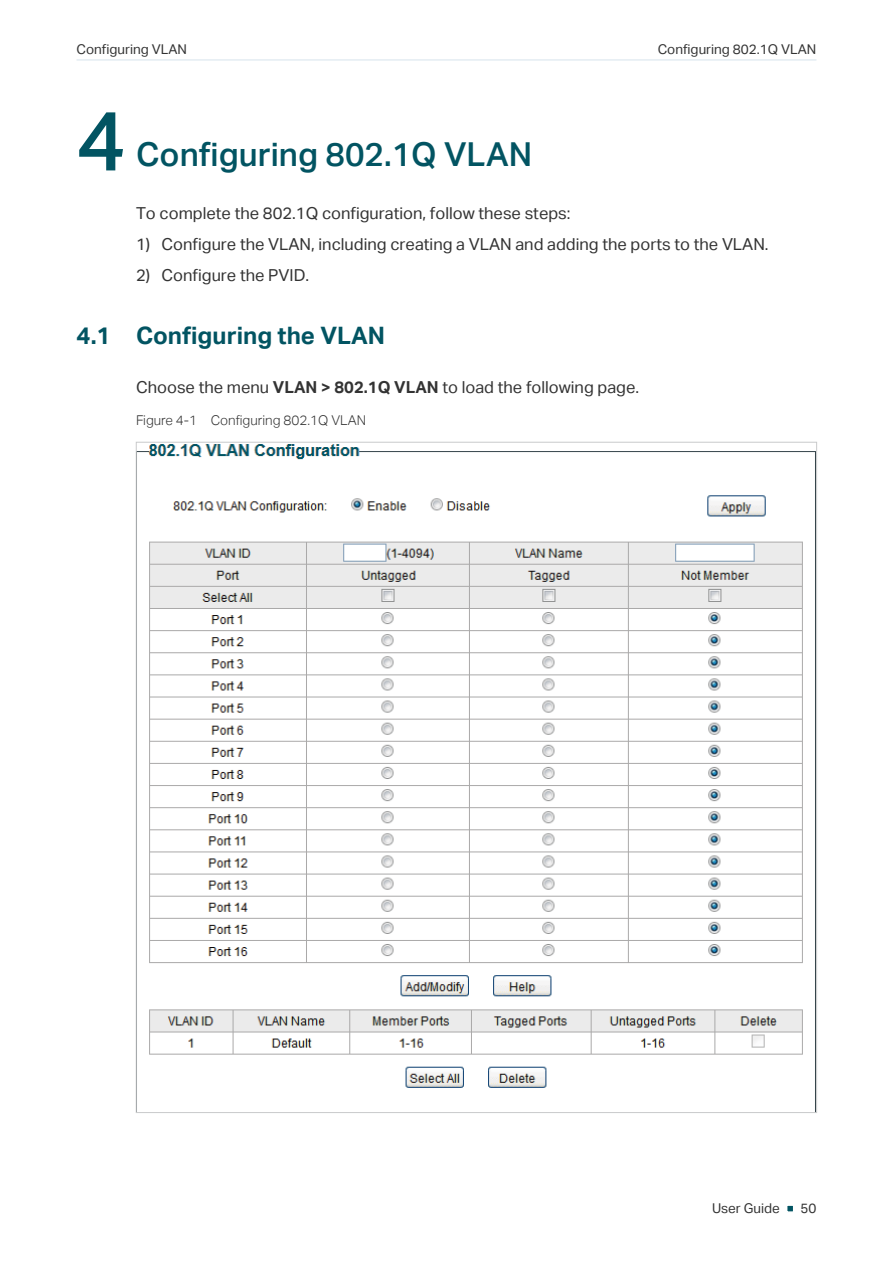
<style>
.page{position:relative;width:893px;height:1263px;background:#fff}
.page>*{position:absolute;margin:0;border:0;box-sizing:border-box;transform-origin:0 0}
.t1{font:84px "TP Link Aktiv Medium";color:#025462}
.t2{font:33px "TP Link Aktiv Medium";color:#025462}
.t3{font:24px "TP Link Aktiv Bold";color:#025462}
.t4{font:16.5px "TP Link Aktiv Regular";color:#333}
.t5{font:13.5px "TP Link Aktiv Regular";color:#333}
.t6{font:13.5px "TP Link Aktiv Light";color:#333}
.s1{font-family:"TP Link Aktiv Bold"}
</style>
<div class="page">
<hr style="left:77px;top:59px;width:739px;height:2px;background:#e4ecf2">
<svg style="left:787px;top:1205px;width:6px;height:7px"></svg>
<img style="left:138px;top:444px;width:677px;height:644px">
<p class="t5" style="left:77px;top:41px;width:112px">Configuring VLAN</p>
<p class="t5" style="left:658px;top:41px;width:160px">Configuring 802.1Q VLAN</p>
<h1 class="t1" style="left:77px;top:92px;width:51px">4</h1>
<h2 class="t2" style="left:136px;top:135px;width:398px">Configuring 802.1Q VLAN</h2>
<p class="t4" style="left:136px;top:203px;width:436px">To complete the 802.1Q configuration, follow these steps:</p>
<p class="t4" style="left:136px;top:234px;width:634px">1) Configure the VLAN, including creating a VLAN and adding the ports to the VLAN.</p>
<p class="t4" style="left:136px;top:265px;width:175px">2) Configure the PVID.</p>
<h3 class="t3" style="left:77px;top:321px;width:310px">4.1 Configuring the VLAN</h3>
<p class="t4" style="left:136px;top:377px;width:505px">Choose the menu <span class="s1">VLAN &gt; 802.1Q VLAN</span> to load the following page.</p>
<p class="t6" style="left:136px;top:413px;width:231px">Figure 4-1 Configuring 802.1Q VLAN</p>
<p class="t5" style="left:712px;top:1200px;width:69px">User Guide</p>
<p class="t5" style="left:800px;top:1200px;width:17px">50</p>
</div>
